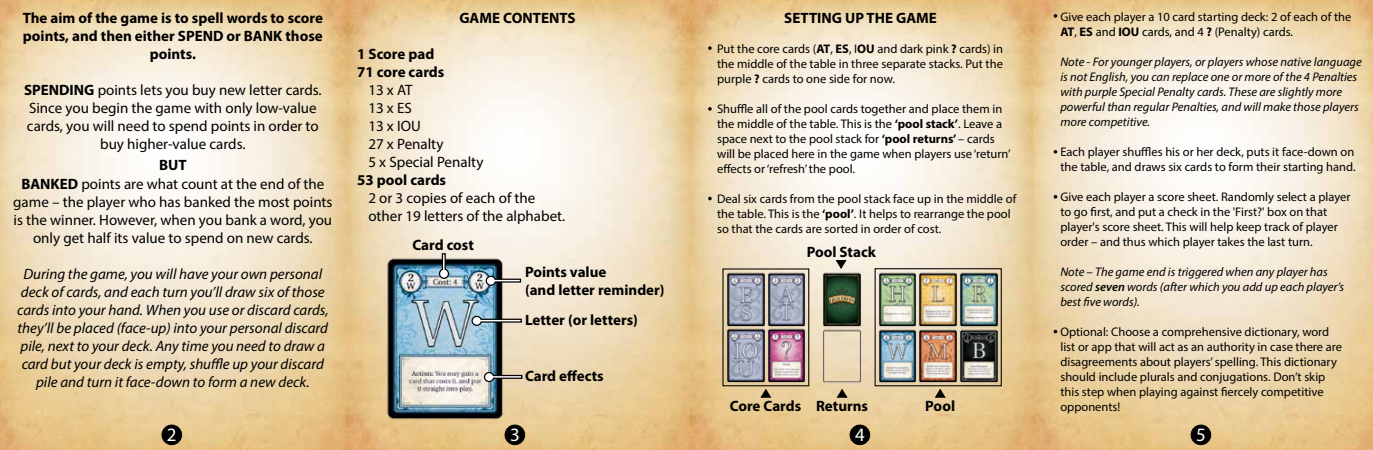
<style>
.page{position:relative;width:1373px;height:450px;background:#fff}
.page>*{position:absolute;margin:0;border:0;box-sizing:border-box;transform-origin:0 0}
.t1{font:18.88px "Myriad Pro";color:#fff}
.t2{font:15px/18px "Myriad Pro";color:#000;text-align:center}
.t3{font:italic 15px/18px "Myriad Pro";color:#000;text-align:center}
.t4{font:700 15px/18px "Myriad Pro";color:#000}
.t5{font:12.5px/15px "Myriad Pro";color:#000}
.t6{font:italic 12.5px/15px "Myriad Pro";color:#000}
.s1{font-weight:700}
.s2{font-weight:600}
</style>
<div class="page">
<img style="left:0;top:0;width:1372px;height:450px">
<div style="left:162px;top:425px;width:20px;height:20px;background:#000;border-radius:50%"></div>
<div style="left:162px;top:425px;width:20px;height:20px;border:1px solid #000;border-radius:50%"></div>
<div style="left:505px;top:425px;width:19px;height:20px;background:#000;border-radius:50%"></div>
<div style="left:505px;top:425px;width:20px;height:20px;border:1px solid #000;border-radius:50%"></div>
<div style="left:850px;top:425px;width:19px;height:20px;background:#000;border-radius:50%"></div>
<div style="left:849px;top:425px;width:21px;height:20px;border:1px solid #000;border-radius:50%"></div>
<div style="left:1191px;top:425px;width:19px;height:20px;background:#000;border-radius:50%"></div>
<div style="left:1190px;top:425px;width:21px;height:20px;border:1px solid #000;border-radius:50%"></div>
<svg style="left:708px;top:46px;width:3px;height:4px"></svg>
<svg style="left:708px;top:107px;width:3px;height:4px"></svg>
<svg style="left:1053px;top:14px;width:4px;height:4px"></svg>
<svg style="left:1053px;top:330px;width:4px;height:3px"></svg>
<svg style="left:1053px;top:150px;width:4px;height:4px"></svg>
<svg style="left:1053px;top:195px;width:4px;height:4px"></svg>
<img style="left:382px;top:254px;width:125px;height:170px">
<svg style="left:471px;top:315px;width:51px;height:12px"></svg>
<svg style="left:485px;top:275px;width:37px;height:12px"></svg>
<svg style="left:438px;top:253px;width:12px;height:27px"></svg>
<svg style="left:483px;top:371px;width:40px;height:12px"></svg>
<img style="left:821px;top:272px;width:41px;height:111px">
<img style="left:725px;top:272px;width:82px;height:111px">
<img style="left:877px;top:272px;width:122px;height:112px">
<div style="left:722px;top:268px;width:87px;height:118px;border:1px solid #000"></div>
<div style="left:874px;top:268px;width:127px;height:118px;border:1px solid #000"></div>
<svg style="left:934px;top:387px;width:12px;height:12px"></svg>
<svg style="left:836px;top:387px;width:12px;height:12px"></svg>
<svg style="left:834px;top:259px;width:13px;height:11px"></svg>
<svg style="left:760px;top:387px;width:12px;height:12px"></svg>
<p class="t4" style="left:23px;top:8px;width:302px;text-align:center">The aim of the game is to spell words to score points, and then either SPEND or BANK those points.</p>
<p class="t2" style="left:24px;top:80px;width:299px"><span class="s1">SPENDING</span> points lets you buy new letter cards.<br>Since you begin the game with only low-value cards, you will need to spend points in order to buy higher-value cards.</p>
<p class="t2" style="left:13px;top:155px;width:321px"><span class="s1">BUT<br>BANKED</span> points are what count at the end of the game – the player who has banked the most points is the winner. However, when you bank a word, you only get half its value to spend on new cards.</p>
<p class="t3" style="left:17px;top:265px;width:313px">During the game, you will have your own personal deck of cards, and each turn you’ll draw six of those cards into your hand. When you use or discard cards, they’ll be placed (face-up) into your personal discard pile, next to your deck. Any time you need to draw a card but your deck is empty, shuffle up your discard pile and turn it face-down to form a new deck.</p>
<p class="t4" style="left:459px;top:8px;width:118px">GAME CONTENTS</p>
<p class="t4" style="left:357px;top:44px;width:89px">1 Score pad<br>71 core cards</p>
<p class="t2" style="left:368px;top:80px;width:117px;text-align:left">13 x AT<br>13 x ES<br>13 x IOU<br>27 x Penalty<br>5 x Special Penalty</p>
<p class="t4" style="left:357px;top:170px;width:90px">53 pool cards</p>
<p class="t2" style="left:368px;top:188px;width:198px;text-align:left">2 or 3 copies of each of the other 19 letters of the alphabet.</p>
<p class="t4" style="left:412px;top:235px;width:63px">Card cost</p>
<p class="t4" style="left:525px;top:262px;width:141px">Points value<br>(and letter reminder)</p>
<p class="t4" style="left:525px;top:311px;width:114px">Letter (or letters)</p>
<p class="t4" style="left:525px;top:367px;width:80px">Card effects</p>
<p class="t4" style="left:784px;top:8px;width:154px">SETTING UP THE GAME</p>
<p class="t5" style="left:717px;top:41px;width:287px;text-align:justify">Put the core cards (<span class="s1">AT</span>, <span class="s1">ES</span>, I<span class="s1">OU</span> and dark pink <span class="s1">?</span> cards) in the middle of the table in three separate stacks. Put the purple <span class="s1">?</span> cards to one side for now.</p>
<p class="t5" style="left:717px;top:101px;width:295px">Shuffle all of the pool cards together and place them in the middle of the table. This is the <span class="s1">‘pool stack’</span>. Leave a space next to the pool stack for <span class="s1">‘pool returns’</span> – cards will be placed here in the game when players use ‘return’ effects or ‘refresh’ the pool.</p>
<p class="t5" style="left:717px;top:191px;width:301px">Deal six cards from the pool stack face up in the middle of the table. This is the <span class="s1">‘pool’</span>. It helps to rearrange the pool so that the cards are sorted in order of cost.</p>
<p class="t4" style="left:806px;top:242px;width:71px">Pool Stack</p>
<p class="t4" style="left:729px;top:397px;width:73px">Core Cards</p>
<p class="t4" style="left:925px;top:396px;width:31px">Pool</p>
<p class="t4" style="left:816px;top:397px;width:54px">Returns</p>
<p class="t5" style="left:1060px;top:9px;width:292px">Give each player a 10 card starting deck: 2 of each of the<br><span class="s1">AT</span>, <span class="s1">ES</span> and <span class="s1">IOU</span> cards, and 4 <span class="s1">?</span> (Penalty) cards.</p>
<p class="t6" style="left:1060px;top:54px;width:303px">Note - For younger players, or players whose native language is not English, you can replace one or more of the 4 Penalties with purple Special Penalty cards. These are slightly more powerful than regular Penalties, and will make those players more competitive.</p>
<p class="t5" style="left:1060px;top:144px;width:297px">Each player shuffles his or her deck, puts it face-down on the table, and draws six cards to form their starting hand.</p>
<p class="t5" style="left:1060px;top:189px;width:292px">Give each player a score sheet. Randomly select a player to go first, and put a check in the 'First?' box on that player's score sheet. This will help keep track of player order – and thus which player takes the last turn.</p>
<p class="t6" style="left:1060px;top:264px;width:285px">Note – The game end is triggered when any player has scored <span class="s2">seven</span> words (after which you add up each player’s best five words).</p>
<p class="t5" style="left:1060px;top:324px;width:283px">Optional: Choose a comprehensive dictionary, word list or app that will act as an authority in case there are disagreements about players’ spelling. This dictionary should include plurals and conjugations. Don’t skip this step when playing against fiercely competitive opponents!</p>
<h1 class="t1" style="left:167px;top:423px;width:11px">2</h1>
<h1 class="t1" style="left:510px;top:423px;width:11px">3</h1>
<h1 class="t1" style="left:855px;top:423px;width:11px">4</h1>
<h1 class="t1" style="left:1196px;top:423px;width:11px">5</h1>
</div>
